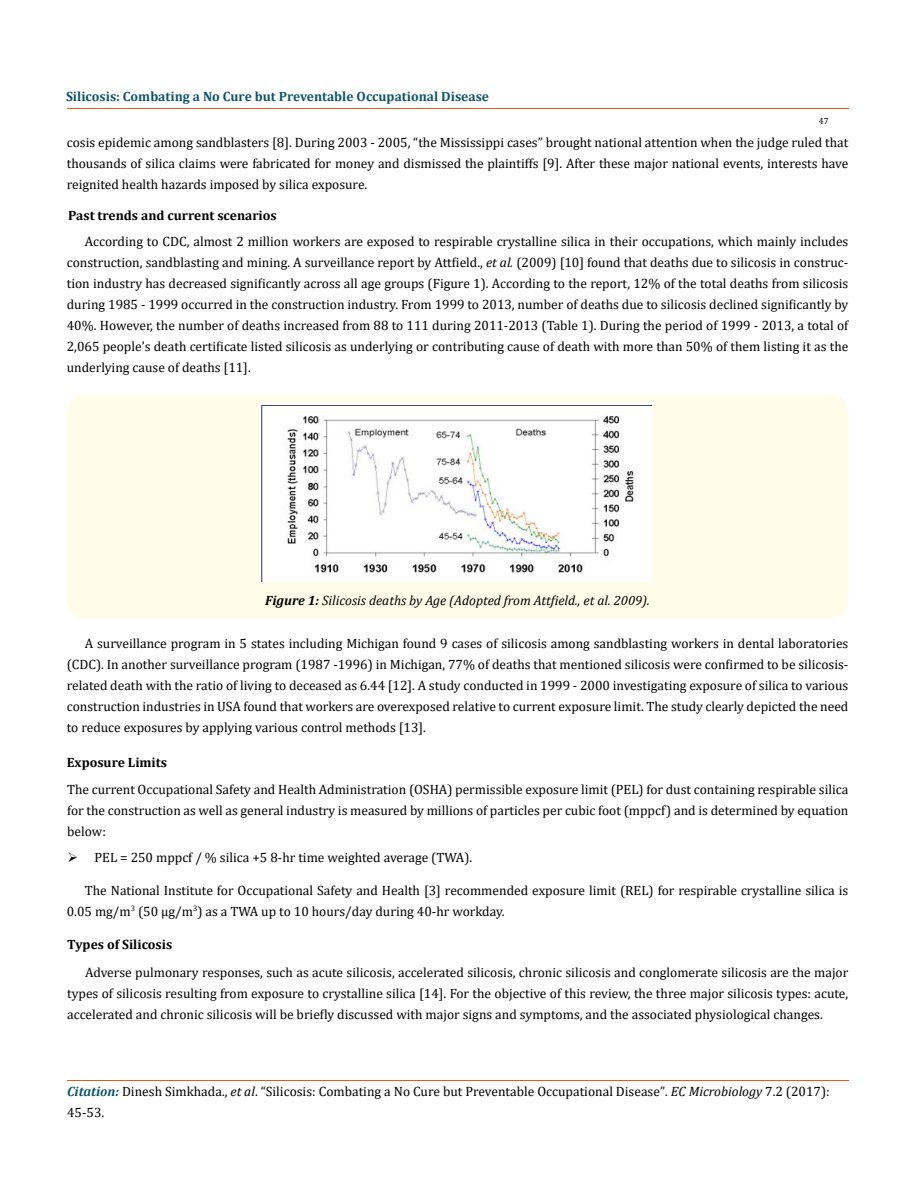
<style>
.page{position:relative;width:917px;height:1190px;background:#fff}
.page>*{position:absolute;margin:0;border:0;box-sizing:border-box;transform-origin:0 0}
.t1{font:13.5px/21px "Cambria";color:#000;text-align:justify}
.t2{font:italic 13.5px "Cambria";color:#000}
.t3{font:700 13.5px "Cambria";color:#0e546a}
.t4{font:700 13.5px "Cambria";color:#000}
.t5{font:9px "Cambria";color:#000}
.s1{font-style:italic}
.s2{font-weight:700}
.s3{font-weight:700;font-style:italic;color:#0e546a}
.s4{font-size:13.35px}
</style>
<div class="page">
<hr style="left:67px;top:1080px;width:781px;height:1px;background:#e05d1a">
<div style="left:67px;top:394px;width:781px;height:224px;background:#fffde9;border-radius:18px"></div>
<img style="left:260px;top:403px;width:391px;height:178px">
<p class="t3" style="left:66px;top:87px;width:424px">Silicosis: Combating a No Cure but Preventable Occupational Disease</p>
<p class="t5" style="left:818px;top:116px;width:11px">47</p>
<p class="t1" style="left:67px;top:132px;width:783px">cosis epidemic among sandblasters [8]. During 2003 - 2005, “the Mississippi cases” brought national attention when the judge ruled that thousands of silica claims were fabricated for money and dismissed the plaintiffs [9]. After these major national events, interests have reignited health hazards imposed by silica exposure.</p>
<p class="t4" style="left:68px;top:206px;width:210px">Past trends and current scenarios</p>
<p class="t1" style="left:67px;top:231px;width:783px;text-indent:18px">According to CDC, almost 2 million workers are exposed to respirable crystalline silica in their occupations, which mainly includes construction, sandblasting and mining. A surveillance report by Attfield., <span class="s1">et al.</span> (2009) [10] found that deaths due to silicosis in construc&shy;tion industry has decreased significantly across all age groups (Figure 1). According to the report, 12% of the total deaths from silicosis during 1985 - 1999 occurred in the construction industry. From 1999 to 2013, number of deaths due to silicosis declined significantly by 40%. However, the number of deaths increased from 88 to 111 during 2011-2013 (Table 1). During the period of 1999 - 2013, a total of 2,065 people’s death certificate listed silicosis as underlying or contributing cause of death with more than 50% of them listing it as the underlying cause of deaths [11].</p>
<p class="t2" style="left:265px;top:591px;width:386px"><span class="s2">Figure 1:</span> Silicosis deaths by Age (Adopted from Attfield., et al. 2009).</p>
<p class="t1" style="left:67px;top:633px;width:783px;text-indent:18px">A surveillance program in 5 states including Michigan found 9 cases of silicosis among sandblasting workers in dental laboratories (CDC). In another surveillance program (1987 -1996) in Michigan, 77% of deaths that mentioned silicosis were confirmed to be silicosis&shy;related death with the ratio of living to deceased as 6.44 [12]. A study conducted in 1999 - 2000 investigating exposure of silica to various construction industries in USA found that workers are overexposed relative to current exposure limit. The study clearly depicted the need to reduce exposures by applying various control methods [13].</p>
<p class="t4" style="left:67px;top:753px;width:102px">Exposure Limits</p>
<p class="t1" style="left:67px;top:778px;width:782px">The current Occupational Safety and Health Administration (OSHA) permissible exposure limit (PEL) for dust containing respirable silica for the construction as well as general industry is measured by millions of particles per cubic foot (mppcf) and is determined by equation below:</p>
<p class="t1" style="left:68px;top:847px;width:406px">➢ PEL = 250 mppcf / % silica +5 8-hr time weighted average (TWA).</p>
<p class="t1" style="left:67px;top:879px;width:783px;text-indent:18px">The National Institute for Occupational Safety and Health [3] recommended exposure limit (REL) for respirable crystalline silica is<br>0.05 mg/m<sup>3</sup> (50 µg/m<sup>3</sup>) as a TWA up to 10 hours/day during 40-hr workday.</p>
<p class="t4" style="left:67px;top:935px;width:107px">Types of Silicosis</p>
<p class="t1" style="left:67px;top:962px;width:782px;text-indent:18px">Adverse pulmonary responses, such as acute silicosis, accelerated silicosis, chronic silicosis and conglomerate silicosis are the major types of silicosis resulting from exposure to crystalline silica [14]. For the objective of this review, the three major silicosis types: acute, accelerated and chronic silicosis will be briefly discussed with major signs and symptoms, and the associated physiological changes.</p>
<p class="t1" style="left:67px;top:1080px;width:764px"><span class="s3">Citation:</span> Dinesh Simkhada., <span class="s1">et al</span>. “Silicosis: Combating a No Cure but Preventable Occupational Disease”<span class="s4">.</span> <span class="s1">EC Microbiology</span> <span class="s4">7</span>.2 (2017):<br>45-53.</p>
</div>
